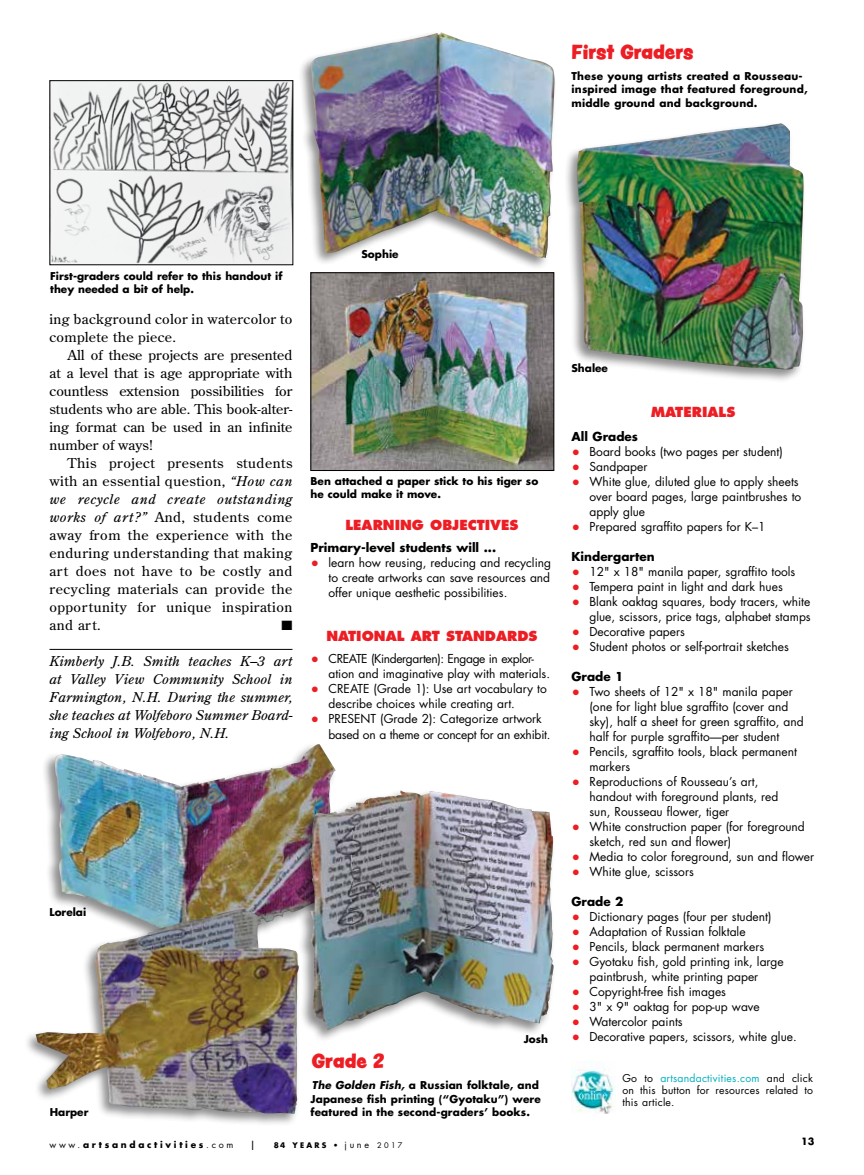
<style>
.page{position:relative;width:864px;height:1175px;background:#fff}
.page>*{position:absolute;margin:0;border:0;box-sizing:border-box;transform-origin:0 0}
.t1{font:18px "Peachy Keen JF";color:#ed1d24}
.t2{font:13.5px/18px "Century Old Style";letter-spacing:.02em;color:#000;text-align:justify;scale:1.07 1}
.t3{font:italic 13.5px/18px "Century Old Style";color:#000;text-align:justify;scale:1.07 1}
.t4{font:800 13.5px "Futura";color:#ed1d24}
.t5{font:13.5px "Zapf Dingbats ITC";color:#000;scale:1.07 1}
.t6{font:12px/15px "Futura";color:#000}
.t7{font:700 12px "Futura";color:#000}
.t8{font:700 10.5px/13.5px "Futura";letter-spacing:.01em;color:#000}
.t9{font:10.5px/12px "Futura";letter-spacing:.02em;color:#000;text-align:justify}
.t10{font:700 9.75px "Futura";color:#000}
.t11{font:700 9px "Futura";letter-spacing:.3em;color:#000}
.t12{font:700 7.5px "Futura";letter-spacing:.3em;color:#000}
.s1{font-style:italic}
.s2{font-size:15px;color:#ed1d24}
.s3{color:#00b0bd}
.s4{font-weight:400}
.s5{font-weight:400;font-size:9px}
</style>
<div class="page">
<img style="left:572px;top:1061px;width:43px;height:52px">
<img style="left:52px;top:82px;width:239px;height:181px">
<div style="left:50px;top:80px;width:243px;height:185px;border:1px solid #000"></div>
<hr style="left:50px;top:649px;width:242px;height:1px;background:#000">
<img style="left:312px;top:274px;width:240px;height:195px">
<div style="left:310px;top:272px;width:244px;height:199px;border:1px solid #000"></div>
<div style="left:563px;top:121px;width:243px;height:261px;background:#000;opacity:.45"></div>
<img style="left:577px;top:123px;width:227px;height:246px">
<div style="left:297px;top:30px;width:260px;height:241px;background:#000;opacity:.45"></div>
<img style="left:310px;top:32px;width:245px;height:226px">
<div style="left:42px;top:741px;width:296px;height:210px;background:#000;opacity:.45"></div>
<img style="left:55px;top:744px;width:281px;height:163px">
<div style="left:297px;top:788px;width:259px;height:255px;background:#000;opacity:.45"></div>
<img style="left:310px;top:791px;width:238px;height:239px">
<div style="left:23px;top:907px;width:278px;height:219px;background:#000;opacity:.45"></div>
<img style="left:36px;top:910px;width:261px;height:203px">
<h1 class="t1" style="left:572px;top:38px;width:124px">First Graders</h1>
<p class="t8" style="left:572px;top:69px;width:238px">These young artists created a Rousseau&shy;inspired image that featured foreground, middle ground and background.</p>
<p class="t8" style="left:50px;top:269px;width:234px">First-graders could refer to this handout if they needed a bit of help.</p>
<p class="t2" style="left:50px;top:310px;width:229px">ing background color in watercolor to complete the piece.</p>
<p class="t2" style="left:50px;top:346px;width:229px;text-indent:18px">All of these projects are presented at a level that is age appropriate with countless extension possibilities for students who are able. This book-alter&shy;ing format can be used in an infinite number of ways!</p>
<p class="t2" style="left:50px;top:454px;width:229px;text-indent:18px">This project presents students with an essential question, <span class="s1">“How can we recycle and create outstanding works of art?”</span> And, students come away from the experience with the enduring understanding that making art does not have to be costly and recycling materials can provide the opportunity for unique inspiration and art.</p>
<p class="t5" style="left:282px;top:619px;width:12px">■</p>
<p class="t3" style="left:50px;top:652px;width:229px">Kimberly J.B. Smith teaches K–3 art at Valley View Community School in Farmington, N.H. During the summer, she teaches at Wolfeboro Summer Board&shy;ing School in Wolfeboro, N.H.</p>
<p class="t8" style="left:362px;top:246px;width:39px">Sophie</p>
<p class="t8" style="left:311px;top:474px;width:229px">Ben attached a paper stick to his tiger so he could make it move.</p>
<p class="t4" style="left:345px;top:516px;width:175px">LEARNING OBJECTIVES</p>
<p class="t7" style="left:310px;top:539px;width:187px">Primary-level students will ...</p>
<p class="t6" style="left:328px;top:555px;width:224px;text-align:justify;text-indent:-18px"><span class="s2">•</span> learn how reusing, reducing and recycling to create artworks can save resources and offer unique aesthetic possibilities.</p>
<p class="t4" style="left:326px;top:627px;width:213px">NATIONAL ART STANDARDS</p>
<p class="t6" style="left:329px;top:651px;width:223px;text-indent:-18px"><span class="s2">•</span> CREATE (Kindergarten): Engage in explor&shy;ation and imaginative play with materials.</p>
<p class="t6" style="left:328px;top:681px;width:220px;text-indent:-18px"><span class="s2">•</span> CREATE (Grade 1): Use art vocabulary to describe choices while creating art.</p>
<p class="t6" style="left:328px;top:711px;width:224px;text-indent:-18px"><span class="s2">•</span> PRESENT (Grade 2): Categorize artwork based on a theme or concept for an exhibit.</p>
<p class="t8" style="left:50px;top:905px;width:38px">Lorelai</p>
<p class="t8" style="left:50px;top:1104px;width:40px">Harper</p>
<p class="t8" style="left:524px;top:1032px;width:26px">Josh</p>
<h1 class="t1" style="left:312px;top:1047px;width:74px">Grade 2</h1>
<p class="t8" style="left:310px;top:1078px;width:232px"><span class="s1">The Golden Fish,</span> a Russian folktale, and<br>Japanese fish printing (“Gyotaku”) were featured in the second-graders’ books.</p>
<p class="t8" style="left:572px;top:360px;width:38px">Shalee</p>
<p class="t4" style="left:651px;top:404px;width:86px">MATERIALS</p>
<p class="t7" style="left:572px;top:428px;width:68px">All Grades</p>
<p class="t6" style="left:572px;top:444px;width:213px"><span class="s2">•</span> Board books (two pages per student)</p>
<p class="t6" style="left:572px;top:459px;width:77px"><span class="s2">•</span> Sandpaper</p>
<p class="t6" style="left:590px;top:474px;width:213px;text-indent:-18px"><span class="s2">•</span> White glue, diluted glue to apply sheets over board pages, large paintbrushes to apply glue</p>
<p class="t6" style="left:572px;top:519px;width:195px"><span class="s2">•</span> Prepared sgraffito papers for K–1</p>
<p class="t7" style="left:572px;top:548px;width:85px">Kindergarten</p>
<p class="t6" style="left:572px;top:564px;width:225px"><span class="s2">•</span> 12" x 18" manila paper, sgraffito tools</p>
<p class="t6" style="left:572px;top:579px;width:213px"><span class="s2">•</span> Tempera paint in light and dark hues</p>
<p class="t6" style="left:572px;top:594px;width:241px;text-align:right"><span class="s2">•</span> Blank oaktag squares, body tracers, white glue, scissors, price tags, alphabet stamps</p>
<p class="t6" style="left:572px;top:624px;width:115px"><span class="s2">•</span> Decorative papers</p>
<p class="t6" style="left:572px;top:639px;width:219px"><span class="s2">•</span> Student photos or self-portrait sketches</p>
<p class="t7" style="left:572px;top:668px;width:53px">Grade 1</p>
<p class="t6" style="left:590px;top:684px;width:216px;text-indent:-18px"><span class="s2">•</span> Two sheets of 12" x 18" manila paper (one for light blue sgraffito (cover and sky), half a sheet for green sgraffito, and half for purple sgraffito—per student</p>
<p class="t6" style="left:590px;top:744px;width:209px;text-indent:-18px"><span class="s2">•</span> Pencils, sgraffito tools, black permanent markers</p>
<p class="t6" style="left:590px;top:774px;width:190px;text-indent:-18px"><span class="s2">•</span> Reproductions of Rousseau’s art, handout with foreground plants, red sun, Rousseau flower, tiger</p>
<p class="t6" style="left:590px;top:819px;width:217px;text-indent:-18px"><span class="s2">•</span> White construction paper (for foreground sketch, red sun and flower)</p>
<p class="t6" style="left:572px;top:849px;width:244px"><span class="s2">•</span> Media to color foreground, sun and flower</p>
<p class="t6" style="left:572px;top:864px;width:124px"><span class="s2">•</span> White glue, scissors</p>
<p class="t7" style="left:572px;top:893px;width:53px">Grade 2</p>
<p class="t6" style="left:572px;top:909px;width:202px"><span class="s2">•</span> Dictionary pages (four per student)</p>
<p class="t6" style="left:572px;top:924px;width:176px"><span class="s2">•</span> Adaptation of Russian folktale</p>
<p class="t6" style="left:572px;top:939px;width:194px"><span class="s2">•</span> Pencils, black permanent markers</p>
<p class="t6" style="left:590px;top:954px;width:196px;text-indent:-18px"><span class="s2">•</span> Gyotaku fish, gold printing ink, large paintbrush, white printing paper</p>
<p class="t6" style="left:572px;top:984px;width:156px"><span class="s2">•</span> Copyright-free fish images</p>
<p class="t6" style="left:572px;top:999px;width:190px"><span class="s2">•</span> 3" x 9" oaktag for pop-up wave</p>
<p class="t6" style="left:572px;top:1014px;width:113px"><span class="s2">•</span> Watercolor paints</p>
<p class="t6" style="left:572px;top:1029px;width:227px"><span class="s2">•</span> Decorative papers, scissors, white glue.</p>
<p class="t9" style="left:622px;top:1072px;width:192px">Go to <span class="s3">artsandactivities.com</span> and click on this button for resources related to this article.</p>
<p class="t11" style="left:50px;top:1138px;width:185px"><span class="s4">www.</span>artsandactivities<span class="s4">.com</span></p>
<p class="t10" style="left:801px;top:1134px;width:15px">13</p>
<p class="t12" style="left:274px;top:1139px;width:130px">84 YEARS <span class="s4">•</span> <span class="s5">june</span> <span class="s4">2017</span></p>
</div>
